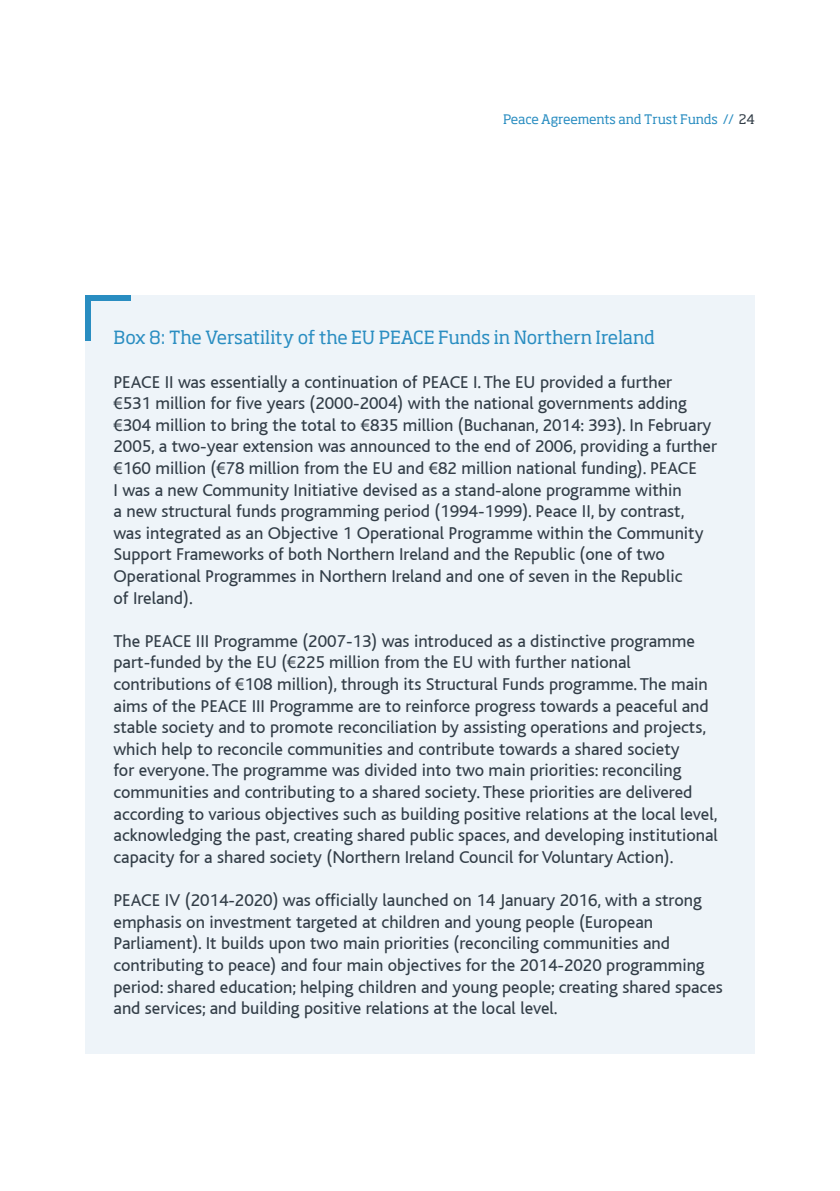
<style>
.page{position:relative;width:840px;height:1191px;background:#fff}
.page>*{position:absolute;margin:0;border:0;box-sizing:border-box;transform-origin:0 0}
.t1{font:18px/21.6px "Bliss";color:#323d47}
.t2{font:18px "Soho Pro";letter-spacing:-.005em;color:#298dc1}
.t3{font:13px "Soho Pro";letter-spacing:-.01em;color:#298dc1}
.s1{color:#323d47}
.s2{font-family:"Myriad Pro"}
</style>
<div class="page">
<div style="left:85px;top:295px;width:669px;height:758px;background:#eef4f9"></div>
<div style="left:85px;top:295px;width:45px;height:5px;background:#298dc1"></div>
<div style="left:85px;top:295px;width:6px;height:45px;background:#298dc1"></div>
<p class="t3" style="left:502px;top:110px;width:253px">Peace Agreements and Trust Funds // <span class="s1">24</span></p>
<p class="t2" style="left:113px;top:325px;width:542px">Box 8: The Versatility of the EU PEACE Funds in Northern Ireland</p>
<p class="t1" style="left:113px;top:371px;width:604px">PEACE II was essentially a continuation of PEACE I. The EU provided a further<br><span class="s2">€</span>531 million for five years (2000-2004) with the national governments adding <span class="s2">€</span>304 million to bring the total to <span class="s2">€</span>835 million (Buchanan, 2014: 393). In February 2005, a two-year extension was announced to the end of 2006, providing a further <span class="s2">€</span>160 million (<span class="s2">€</span>78 million from the EU and <span class="s2">€</span>82 million national funding). PEACE<br>I was a new Community Initiative devised as a stand-alone programme within<br>a new structural funds programming period (1994-1999). Peace II, by contrast,<br>was integrated as an Objective 1 Operational Programme within the Community Support Frameworks of both Northern Ireland and the Republic (one of two Operational Programmes in Northern Ireland and one of seven in the Republic</p>
<p class="t1" style="left:113px;top:587px;width:81px">of Ireland).</p>
<p class="t1" style="left:113px;top:630px;width:605px">The PEACE III Programme (2007-13) was introduced as a distinctive programme part-funded by the EU (<span class="s2">€</span>225 million from the EU with further national contributions of <span class="s2">€</span>108 million), through its Structural Funds programme. The main aims of the PEACE III Programme are to reinforce progress towards a peaceful and stable society and to promote reconciliation by assisting operations and projects, which help to reconcile communities and contribute towards a shared society<br>for everyone. The programme was divided into two main priorities: reconciling communities and contributing to a shared society. These priorities are delivered according to various objectives such as building positive relations at the local level, acknowledging the past, creating shared public spaces, and developing institutional capacity for a shared society (Northern Ireland Council for Voluntary Action).</p>
<p class="t1" style="left:113px;top:889px;width:610px">PEACE IV (2014-2020) was officially launched on 14 January 2016, with a strong emphasis on investment targeted at children and young people (European Parliament). It builds upon two main priorities (reconciling communities and contributing to peace) and four main objectives for the 2014-2020 programming period: shared education; helping children and young people; creating shared spaces and services; and building positive relations at the local level.</p>
</div>
